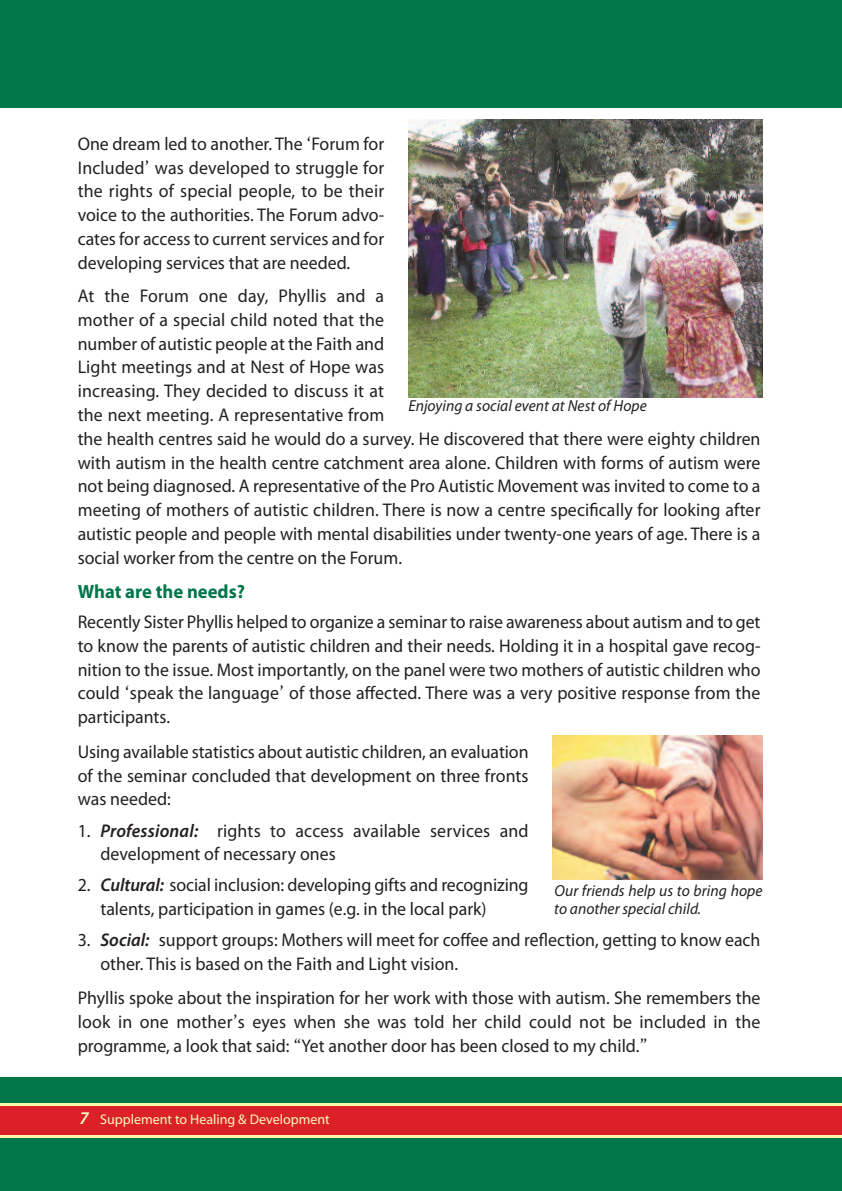
<style>
.page{position:relative;width:842px;height:1191px;background:#fff}
.page>*{position:absolute;margin:0;border:0;box-sizing:border-box;transform-origin:0 0}
.t1{font:700 19.2px "Myriad Pro";color:#007649}
.t2{font:18.4px/23.8px "Myriad Pro";color:#231f20;text-align:justify}
.t3{font:italic 16px/18px "Myriad Pro";color:#231f20}
.t4{font:14px "Myriad Pro";color:#fff9bc}
.s1{font-family:"Utopia"}
.s2{font-weight:600;font-style:italic}
.s3{font-weight:600;font-style:italic;font-size:18px}
</style>
<div class="page">
<div style="left:0;top:1077px;width:842px;height:114px;background:#007649"></div>
<div style="left:0;top:1103px;width:842px;height:34px;background:linear-gradient(to right,#fff8a6,#fff8a6)"></div>
<div style="left:0;top:1106px;width:842px;height:28px;background:#db2128"></div>
<div style="left:0;top:0;width:842px;height:108px;background:#007649"></div>
<img style="left:553px;top:736px;width:210px;height:143px">
<img style="left:408px;top:119px;width:355px;height:278px">
<p class="t2" style="left:78px;top:133px;width:308px">one dream led to another. The <span class="s1">‘</span>Forum for Included<span class="s1">’</span> was developed to struggle for the rights of special people, to be their voice to the authorities. The Forum advo&shy;cates for access to current services and for developing services that are needed.</p>
<p class="t2" style="left:78px;top:285px;width:684px;text-align:left">At the Forum one day, Phyllis and a<br>mother of a special child noted that the<br>number of autistic people at the Faith and<br>light meetings and at Nest of Hope was<br>increasing. They decided to discuss it at<br>the next meeting. A representative from<br>the health centres said he would do a survey. He discovered that there were eighty children with autism in the health centre catchment area alone. Children with forms of autism were not being diagnosed. A representative of the Pro Autistic Movement was invited to come to a meeting of mothers of autistic children. There is now a centre specifically for looking after autistic people and people with mental disabilities under twenty-one years of age. There is a social worker from the centre on the Forum.</p>
<p class="t1" style="left:78px;top:585px;width:169px">What are the needs?</p>
<p class="t2" style="left:78px;top:611px;width:684px">Recently Sister Phyllis helped to organize a seminar to raise awareness about autism and to get to know the parents of autistic children and their needs. Holding it in a hospital gave recog&shy;nition to the issue. Most importantly, on the panel were two mothers of autistic children who could <span class="s1">‘</span>speak the language<span class="s1">’</span> of those affected. There was a very positive response from the participants.</p>
<p class="t2" style="left:78px;top:741px;width:452px">Using available statistics about autistic children, an evaluation of the seminar concluded that development on three fronts was needed:</p>
<p class="t2" style="left:100px;top:820px;width:430px;text-indent:-23px">1. <span class="s2">Professional:</span> rights to access available services and development of necessary ones</p>
<p class="t2" style="left:100px;top:875px;width:430px;text-indent:-23px">2. <span class="s2">Cultural:</span> social inclusion: developing gifts and recognizing talents, participation in games (e.g. in the local park)</p>
<p class="t2" style="left:100px;top:929px;width:662px;text-indent:-23px">3. <span class="s2">Social:</span> support groups: Mothers will meet for coffee and reflection, getting to know each other. This is based on the Faith and light vision.</p>
<p class="t2" style="left:78px;top:987px;width:684px">Phyllis spoke about the inspiration for her work with those with autism. She remembers the look in one mother<span class="s1">’</span>s eyes when she was told her child could not be included in the programme, a look that said: <span class="s1">“</span>Yet another door has been closed to my child.<span class="s1">”</span></p>
<p class="t3" style="left:408px;top:398px;width:240px">Enjoying a social event at Nest of Hope</p>
<p class="t3" style="left:554px;top:883px;width:210px">Our friends help us to bring hope to another special child.</p>
<p class="t4" style="left:79px;top:1114px;width:252px"><span class="s3">7</span> Supplement to Healing &amp; Development</p>
</div>
